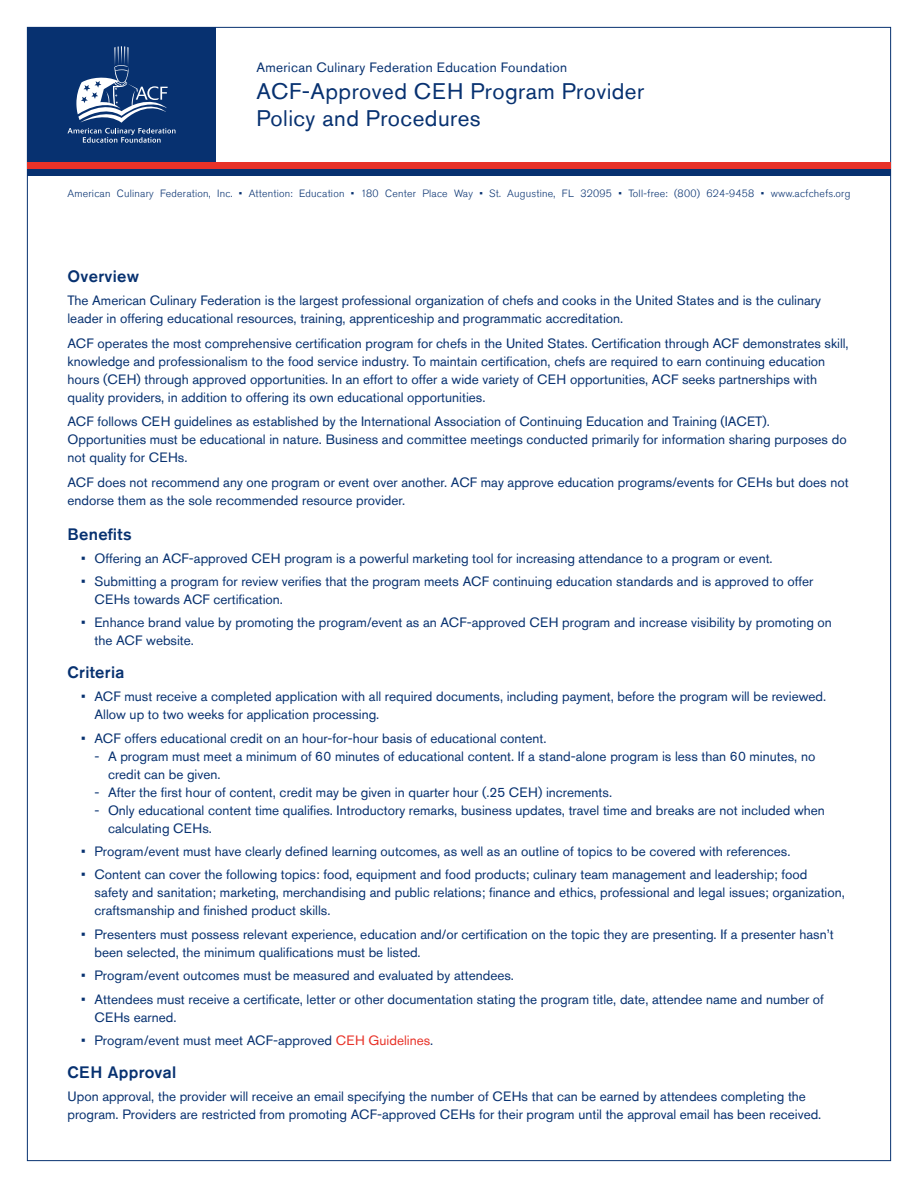
<style>
.page{position:relative;width:918px;height:1188px;background:#fff}
.page>*{position:absolute;margin:0;border:0;box-sizing:border-box;transform-origin:0 0}
.t1{font:22.5px/27px "Akzidenz Grotesk Std";letter-spacing:.02em;color:#073170}
.t2{font:500 16.5px "Akzidenz Grotesk Std";letter-spacing:.02em;color:#073170}
.t3{font:13.5px/18px "Akzidenz Grotesk Std";color:#073170}
.t4{font:13.5px "Akzidenz Grotesk Std";letter-spacing:.02em;color:#073170}
.t5{font:300 10.5px "Akzidenz Grotesk Std";letter-spacing:.02em;color:#073170}
.s1{color:#e83228}
</style>
<div class="page">
<div style="left:27px;top:27px;width:189px;height:140px;background:#073170"></div>
<div style="left:27px;top:162px;width:864px;height:10px;background:#e83228"></div>
<div style="left:27px;top:169px;width:864px;height:6px;background:#073170"></div>
<svg style="left:68px;top:46px;width:107px;height:97px"></svg>
<p class="t4" style="left:256px;top:60px;width:312px">American Culinary Federation Education Foundation</p>
<h1 class="t1" style="left:256px;top:78px;width:389px">ACF-Approved CEH Program Provider<br>Policy and Procedures</h1>
<p class="t5" style="left:68px;top:187px;width:785px">American Culinary Federation, Inc. • Attention: Education • 180 Center Place Way • St. Augustine, FL 32095 • Toll-free: (800) 624-9458 • www.acfchefs.org</p>
<p class="t2" style="left:68px;top:266px;width:73px">Overview</p>
<p class="t3" style="left:68px;top:291px;width:755px">The American Culinary Federation is the largest professional organization of chefs and cooks in the United States and is the culinary leader in offering educational resources, training, apprenticeship and programmatic accreditation.</p>
<p class="t3" style="left:68px;top:334px;width:783px">ACF operates the most comprehensive certification program for chefs in the United States. Certification through ACF demonstrates skill, knowledge and professionalism to the food service industry. To maintain certification, chefs are required to earn continuing education hours (CEH) through approved opportunities. In an effort to offer a wide variety of CEH opportunities, ACF seeks partnerships with quality providers, in addition to offering its own educational opportunities.</p>
<p class="t3" style="left:68px;top:413px;width:781px">ACF follows CEH guidelines as established by the International Association of Continuing Education and Training (IACET).<br>Opportunities must be educational in nature. Business and committee meetings conducted primarily for information sharing purposes do not quality for CEHs.</p>
<p class="t3" style="left:68px;top:473px;width:783px">ACF does not recommend any one program or event over another. ACF may approve education programs/events for CEHs but does not endorse them as the sole recommended resource provider.</p>
<p class="t2" style="left:68px;top:524px;width:66px">Benefits</p>
<p class="t3" style="left:81px;top:549px;width:693px">• Offering an ACF-approved CEH program is a powerful marketing tool for increasing attendance to a program or event.</p>
<p class="t3" style="left:94px;top:572px;width:720px;text-indent:-14px">• Submitting a program for review verifies that the program meets ACF continuing education standards and is approved to offer<br>CEHs towards ACF certification.</p>
<p class="t3" style="left:94px;top:614px;width:739px;text-indent:-14px">• Enhance brand value by promoting the program/event as an ACF-approved CEH program and increase visibility by promoting on the ACF website.</p>
<p class="t2" style="left:68px;top:663px;width:58px">Criteria</p>
<p class="t3" style="left:94px;top:688px;width:733px;text-indent:-14px">• ACF must receive a completed application with all required documents, including payment, before the program will be reviewed.<br>Allow up to two weeks for application processing.</p>
<p class="t3" style="left:81px;top:729px;width:467px">• ACF offers educational credit on an hour-for-hour basis of educational content.</p>
<p class="t3" style="left:108px;top:747px;width:709px;text-indent:-14px">- A program must meet a minimum of 60 minutes of educational content. If a stand-alone program is less than 60 minutes, no credit can be given.</p>
<p class="t3" style="left:94px;top:783px;width:519px">- After the first hour of content, credit may be given in quarter hour (.25 CEH) increments.</p>
<p class="t3" style="left:108px;top:801px;width:718px;text-indent:-14px">- Only educational content time qualifies. Introductory remarks, business updates, travel time and breaks are not included when calculating CEHs.</p>
<p class="t3" style="left:81px;top:842px;width:711px">• Program/event must have clearly defined learning outcomes, as well as an outline of topics to be covered with references.</p>
<p class="t3" style="left:94px;top:866px;width:752px;text-indent:-14px">• Content can cover the following topics: food, equipment and food products; culinary team management and leadership; food<br>safety and sanitation; marketing, merchandising and public relations; finance and ethics, professional and legal issues; organization, craftsmanship and finished product skills.</p>
<p class="t3" style="left:94px;top:925px;width:741px;text-indent:-14px">• Presenters must possess relevant experience, education and/or certification on the topic they are presenting. If a presenter hasn’t been selected, the minimum qualifications must be listed.</p>
<p class="t3" style="left:81px;top:966px;width:434px">• Program/event outcomes must be measured and evaluated by attendees.</p>
<p class="t3" style="left:94px;top:990px;width:731px;text-indent:-14px">• Attendees must receive a certificate, letter or other documentation stating the program title, date, attendee name and number of<br>CEHs earned.</p>
<p class="t3" style="left:81px;top:1031px;width:354px">• Program/event must meet ACF-approved <span class="s1">CEH Guidelines</span>.</p>
<p class="t2" style="left:68px;top:1062px;width:110px">CEH Approval</p>
<p class="t3" style="left:68px;top:1087px;width:755px">Upon approval, the provider will receive an email specifying the number of CEHs that can be earned by attendees completing the program. Providers are restricted from promoting ACF-approved CEHs for their program until the approval email has been received.</p>
</div>
